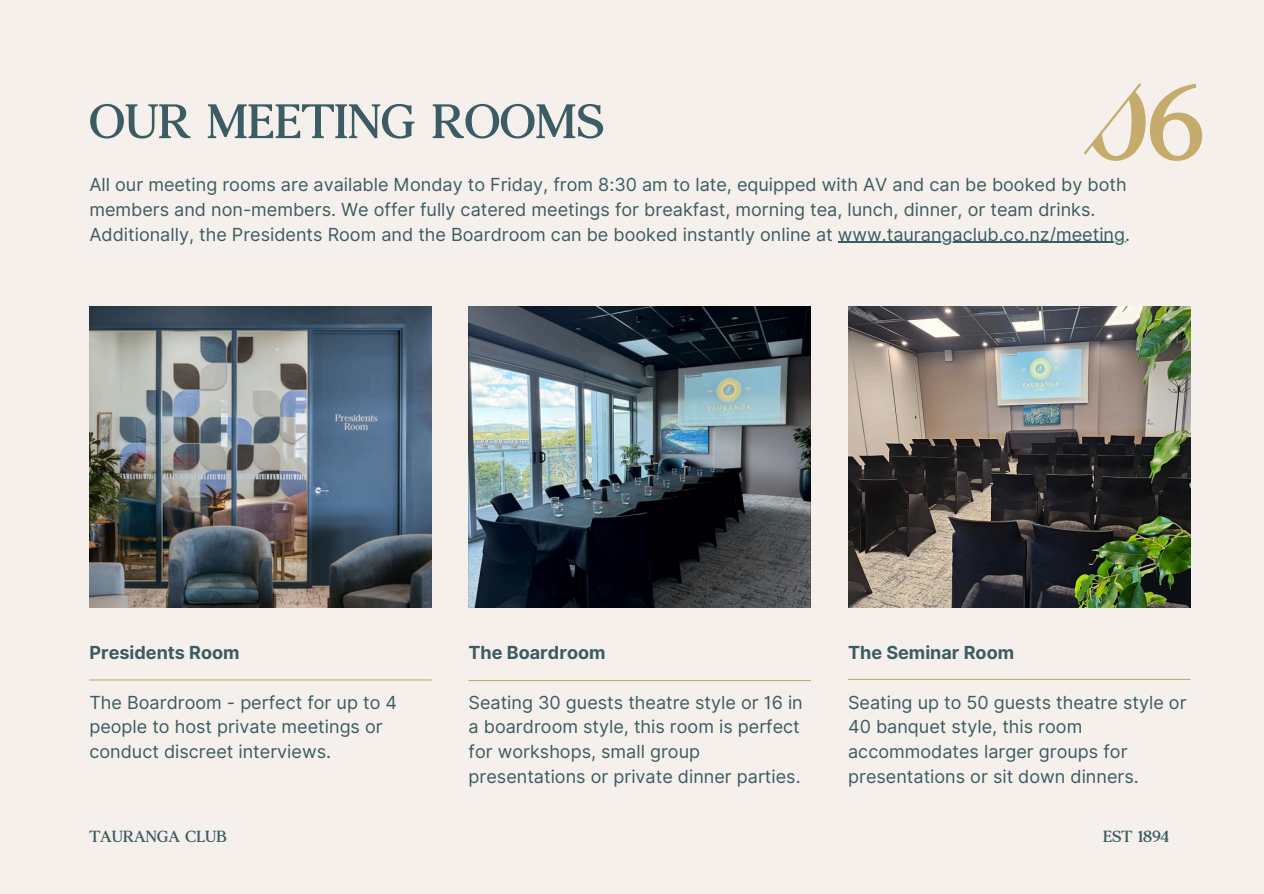
<style>
.page{position:relative;width:1264px;height:894px;background:#fff}
.page>*{position:absolute;margin:0;border:0;box-sizing:border-box;transform-origin:0 0}
.t1{font:700 121.5px "Agatho";color:#c6ac6c}
.t2{font:700 54px "Agatho";color:#3b5c63}
.t3{font:18px/24.8px "Inter";color:#3b5c63}
.t4{font:700 18px "Inter";color:#3b5c63}
.t5{font:700 18px "Agatho";color:#3b5c63}
</style>
<div class="page">
<div style="left:0;top:0;width:1263px;height:893px;background:#f5f0eb"></div>
<svg style="left:1084px;top:83px;width:57px;height:72px"></svg>
<img style="left:89px;top:306px;width:342px;height:301px">
<img style="left:468px;top:306px;width:343px;height:301px">
<img style="left:848px;top:306px;width:342px;height:301px">
<hr style="left:89px;top:679px;width:343px;height:1px;background:#c6ac6c">
<hr style="left:468px;top:679px;width:343px;height:2px;background:#c6ac6c">
<hr style="left:848px;top:678px;width:342px;height:1px;background:#c6ac6c">
<hr style="left:838px;top:242px;width:287px;height:1px;background:#3b5c63">
<p class="t2" style="left:89px;top:87px;width:516px">OUR MEETING ROOMS</p>
<p class="t1" style="left:1084px;top:44px;width:122px">06</p>
<h3 class="t3" style="left:89px;top:172px;width:1042px">All our meeting rooms are available Monday to Friday, from 8:30 am to late, equipped with AV and can be booked by both members and non-members. We offer fully catered meetings for breakfast, morning tea, lunch, dinner, or team drinks.<br>Additionally, the Presidents Room and the Boardroom can be booked instantly online at www.taurangaclub.co.nz/meeting.</h3>
<p class="t4" style="left:89px;top:641px;width:152px">Presidents Room</p>
<p class="t3" style="left:89px;top:689px;width:309px">The Boardroom - perfect for up to 4 people to host private meetings or conduct discreet interviews.</p>
<p class="t4" style="left:468px;top:641px;width:138px">The Boardroom</p>
<h3 class="t3" style="left:468px;top:689px;width:336px">Seating 30 guests theatre style or 16 in a boardroom style, this room is perfect for workshops, small group presentations or private dinner parties.</h3>
<p class="t4" style="left:848px;top:641px;width:167px">The Seminar Room</p>
<p class="t3" style="left:848px;top:689px;width:340px">Seating up to 50 guests theatre style or 40 banquet style, this room accommodates larger groups for presentations or sit down dinners.</p>
<h1 class="t5" style="left:89px;top:824px;width:139px">TAURANGA CLUB</h1>
<p class="t5" style="left:1103px;top:824px;width:67px">EST 1894</p>
</div>
